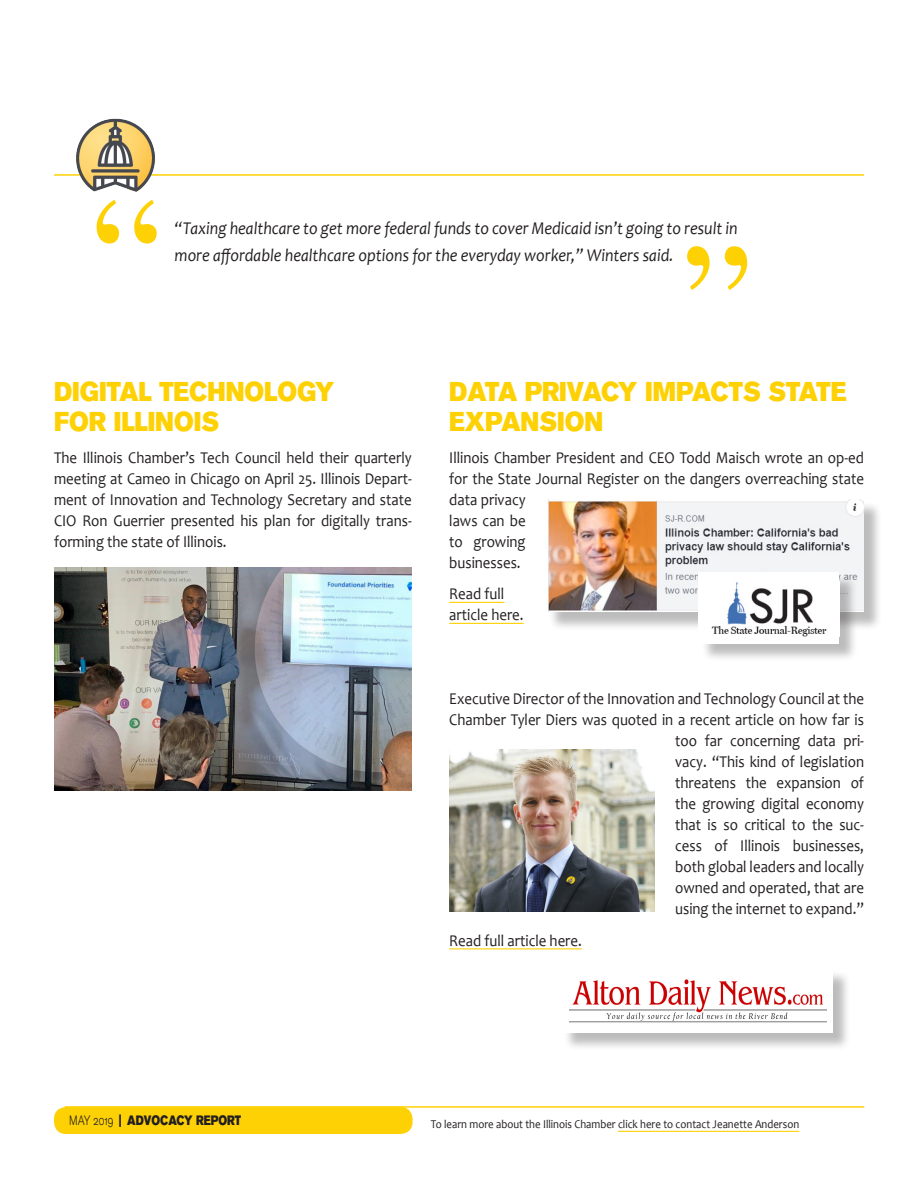
<style>
.page{position:relative;width:918px;height:1188px;background:#fff}
.page>*{position:absolute;margin:0;border:0;box-sizing:border-box;transform-origin:0 0}
.Advocacy-text{font:27px/30px "Akzidenz Grotesk BQ Super";color:#fed105;scale:.9 1}
.Advocacy-text-2{font:italic 18px/27px "Candara";color:#231f20;scale:.9 1}
.Advocacy-text-3{font:16.5px/21px "Candara";color:#231f20;text-align:justify;scale:.9 1}
.t1{font:13.5px "Akzidenz Grotesk BQ Super";color:#231f20;scale:.8 1}
.Advocacy-text-4{font:12px "Candara";color:#231f20;scale:.9 1}
.s1{font-family:"Akzidenz Grotesk BQ Light Os F"}
</style>
<div class="page">
<hr style="left:54px;top:174px;width:810px;height:2px;background:#fed105">
<img style="left:72px;top:118px;width:86px;height:74px">
<svg style="left:97px;top:200px;width:60px;height:43px"></svg>
<svg style="left:687px;top:246px;width:60px;height:44px"></svg>
<div style="left:54px;top:1107px;width:359px;height:27px;background:#fed105;border-radius:12px"></div>
<hr style="left:618px;top:1131px;width:181px;height:1px;background:#fed105">
<hr style="left:65px;top:1106px;width:799px;height:2px;background:#fed105">
<img style="left:54px;top:567px;width:358px;height:224px">
<div style="left:548px;top:502px;width:335px;height:129px;background:#231f20;opacity:.3"></div>
<img style="left:548px;top:499px;width:316px;height:113px">
<div style="left:563px;top:970px;width:289px;height:81px;background:#231f20;opacity:.3"></div>
<div style="left:561px;top:968px;width:272px;height:64px;background:#fff"></div>
<img style="left:570px;top:979px;width:257px;height:44px">
<img style="left:449px;top:749px;width:206px;height:163px">
<div style="left:701px;top:575px;width:157px;height:88px;background:#231f20;opacity:.3"></div>
<div style="left:699px;top:572px;width:140px;height:72px;background:#fff"></div>
<img style="left:711px;top:582px;width:116px;height:54px">
<hr style="left:449px;top:602px;width:55px;height:1px;background:#fed105">
<hr style="left:449px;top:623px;width:75px;height:1px;background:#fed105">
<hr style="left:449px;top:948px;width:133px;height:1px;background:#fed105">
<p class="Advocacy-text-2" style="left:175px;top:214px;width:627px">“Taxing healthcare to get more federal funds to cover Medicaid isn’t going to result in more affordable healthcare options for the everyday worker,” Winters said.</p>
<p class="Advocacy-text" style="left:54px;top:377px;width:313px">DIGITAL TECHNOLOGY</p>
<p class="Advocacy-text" style="left:54px;top:407px;width:185px">FOR ILLINOIS</p>
<p class="Advocacy-text-3" style="left:54px;top:447px;width:399px">The Illinois Chamber’s Tech Council held their quarterly meeting at Cameo in Chicago on April 25. Illinois Depart&shy;ment of Innovation and Technology Secretary and state CIO Ron Guerrier presented his plan for digitally trans&shy;forming the state of Illinois.</p>
<p class="Advocacy-text" style="left:449px;top:377px;width:443px">DATA PRIVACY IMPACTS STATE<br>EXPANSION</p>
<p class="Advocacy-text-3" style="left:449px;top:447px;width:462px;text-align:left">Illinois Chamber President and CEO Todd Maisch wrote an op-ed for the State Journal Register on the dangers overreaching state data privacy<br>laws can be<br>to growing<br>businesses.</p>
<p class="Advocacy-text-3" style="left:449px;top:583px;width:63px">Read full</p>
<p class="Advocacy-text-3" style="left:449px;top:604px;width:84px">article here.</p>
<p class="Advocacy-text-3" style="left:449px;top:688px;width:462px;text-align:right">Executive Director of the Innovation and Technology Council at the Chamber Tyler Diers was quoted in a recent article on how far is too far concerning data pri-<br>vacy. “This kind of legislation<br>threatens the expansion of<br>the growing digital economy<br>that is so critical to the suc-<br>cess of Illinois businesses,<br>both global leaders and locally<br>owned and operated, that are<br>using the internet to expand.”</p>
<p class="Advocacy-text-3" style="left:449px;top:930px;width:149px">Read full article here.</p>
<p class="t1" style="left:69px;top:1113px;width:216px"><span class="s1">MAY 2019</span> | ADVOCACY REPORT</p>
<p class="Advocacy-text-4" style="left:431px;top:1117px;width:411px">To learn more about the Illinois Chamber click here to contact Jeanette Anderson</p>
</div>
